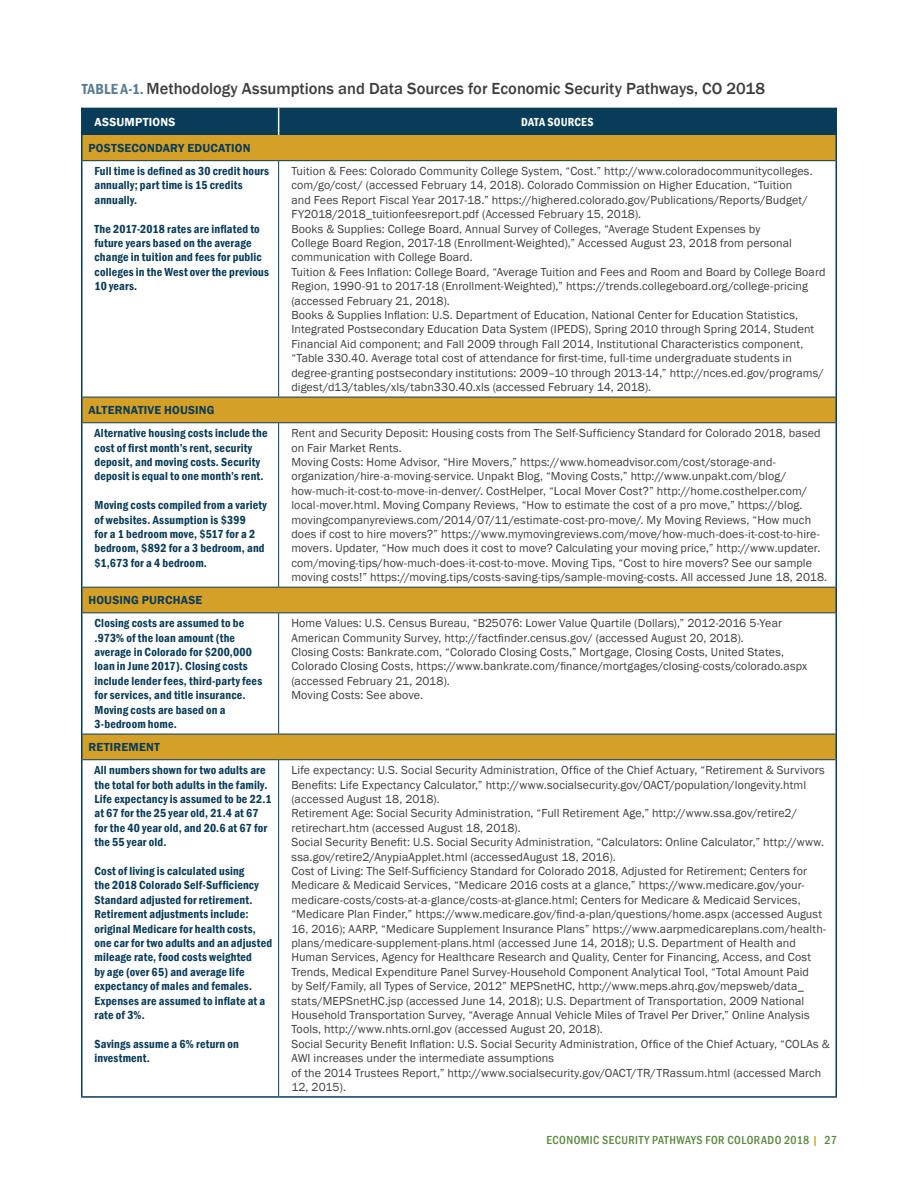
<style>
.page{position:relative;width:918px;height:1188px;background:#fff}
.page>*{position:absolute;margin:0;border:0;box-sizing:border-box;transform-origin:0 0}
.t1{font:500 16.5px "Franklin Gothic";color:#3e3e3f}
.t2{font:12px/14.4px "Franklin Gothic";letter-spacing:.01em;color:#3e3e3f}
.t3{font:600 condensed 12px/14.4px "Franklin Gothic";letter-spacing:.015em;color:#093c59}
.t4{font:600 12px "Franklin Gothic";letter-spacing:.015em;color:#093c59}
.t5{font:500 condensed 12px "Franklin Gothic";letter-spacing:.035em;color:#58883c}
.t6{font:600 12px "Franklin Gothic";letter-spacing:.02em;color:#fff}
.t7{font:600 condensed 12px "Franklin Gothic";letter-spacing:.015em;color:#fff}
.s1{font-weight:600;font-stretch:condensed;font-size:15px;color:#5a7d97}
.s2{color:#d5a027}
</style>
<div class="page">
<svg style="left:82px;top:397px;width:754px;height:363px"></svg>
<hr style="left:836px;top:161px;width:1px;height:236px;background:#093c59">
<hr style="left:836px;top:423px;width:1px;height:164px;background:#093c59">
<hr style="left:836px;top:613px;width:1px;height:121px;background:#093c59">
<hr style="left:836px;top:760px;width:1px;height:336px;background:#093c59">
<svg style="left:81px;top:108px;width:756px;height:53px;background:#6a6b41"></svg>
<hr style="left:81px;top:161px;width:1px;height:236px;background:#093c59">
<svg style="left:81px;top:397px;width:1px;height:26px"></svg>
<svg style="left:836px;top:397px;width:1px;height:26px"></svg>
<hr style="left:81px;top:423px;width:1px;height:164px;background:#093c59">
<svg style="left:81px;top:587px;width:1px;height:26px"></svg>
<svg style="left:836px;top:587px;width:1px;height:26px"></svg>
<hr style="left:81px;top:613px;width:1px;height:121px;background:#093c59">
<svg style="left:81px;top:734px;width:1px;height:26px"></svg>
<svg style="left:836px;top:734px;width:1px;height:26px"></svg>
<hr style="left:81px;top:760px;width:1px;height:336px;background:#093c59">
<hr style="left:81px;top:1096px;width:198px;height:2px;background:#093c59">
<hr style="left:279px;top:1096px;width:558px;height:2px;background:#093c59">
<hr style="left:82px;top:160px;width:197px;height:1px;background:#093c59">
<hr style="left:279px;top:160px;width:556px;height:1px;background:#093c59">
<hr style="left:278px;top:161px;width:1px;height:236px;background:#093c59">
<hr style="left:82px;top:397px;width:197px;height:1px;background:#093c59">
<hr style="left:279px;top:397px;width:556px;height:1px;background:#093c59">
<hr style="left:82px;top:422px;width:197px;height:1px;background:#093c59">
<hr style="left:279px;top:422px;width:556px;height:1px;background:#093c59">
<hr style="left:278px;top:423px;width:1px;height:164px;background:#093c59">
<hr style="left:82px;top:587px;width:197px;height:1px;background:#093c59">
<hr style="left:279px;top:587px;width:556px;height:1px;background:#093c59">
<hr style="left:82px;top:612px;width:197px;height:1px;background:#093c59">
<hr style="left:279px;top:612px;width:556px;height:1px;background:#093c59">
<hr style="left:278px;top:613px;width:1px;height:121px;background:#093c59">
<hr style="left:82px;top:734px;width:197px;height:1px;background:#093c59">
<hr style="left:279px;top:734px;width:556px;height:1px;background:#093c59">
<hr style="left:82px;top:759px;width:197px;height:1px;background:#093c59">
<hr style="left:279px;top:759px;width:556px;height:1px;background:#093c59">
<hr style="left:278px;top:760px;width:1px;height:336px;background:#093c59">
<h1 class="t1" style="left:82px;top:78px;width:685px"><span class="s1">Table A-1.</span> Methodology Assumptions and Data Sources for Economic Security Pathways, CO 2018</h1>
<p class="t6" style="left:95px;top:114px;width:82px">ASSUMPTIONS</p>
<p class="t7" style="left:521px;top:114px;width:74px">DATA SOURCES</p>
<p class="t4" style="left:89px;top:141px;width:164px">POSTSECONDARY EDUCATION</p>
<p class="t3" style="left:95px;top:164px;width:176px">Full time is defined as 30 credit hours annually; part time is 15 credits annually.</p>
<p class="t3" style="left:95px;top:221px;width:176px">The 2017-2018 rates are inflated to future years based on the average change in tuition and fees for public colleges in the West over the previous<br>10 years.</p>
<p class="t2" style="left:291px;top:164px;width:536px">Tuition &amp; Fees: Colorado Community College System, “Cost.” http://www.coloradocommunitycolleges. com/go/cost/ (accessed February 14, 2018). Colorado Commission on Higher Education, “Tuition<br>and Fees Report Fiscal Year 2017-18.” https://highered.colorado.gov/Publications/Reports/Budget/ FY2018/2018_tuitionfeesreport.pdf (Accessed February 15, 2018).<br>Books &amp; Supplies: College Board, Annual Survey of Colleges, “Average Student Expenses by<br>College Board Region, 2017-18 (Enrollment-Weighted),” Accessed August 23, 2018 from personal communication with College Board.<br>Tuition &amp; Fees Inflation: College Board, “Average Tuition and Fees and Room and Board by College Board Region, 1990-91 to 2017-18 (Enrollment-Weighted),” https://trends.collegeboard.org/college-pricing (accessed February 21, 2018).<br>Books &amp; Supplies Inflation: U.S. Department of Education, National Center for Education Statistics, Integrated Postsecondary Education Data System (IPEDS), Spring 2010 through Spring 2014, Student Financial Aid component; and Fall 2009 through Fall 2014, Institutional Characteristics component, “Table 330.40. Average total cost of attendance for first-time, full-time undergraduate students in degree-granting postsecondary institutions: 2009–10 through 2013-14,” http://nces.ed.gov/programs/ digest/d13/tables/xls/tabn330.40.xls (accessed February 14, 2018).</p>
<p class="t4" style="left:89px;top:403px;width:128px">ALTERNATIVE HOUSING</p>
<p class="t3" style="left:95px;top:426px;width:175px">Alternative housing costs include the cost of first month’s rent, security deposit, and moving costs. Security deposit is equal to one month’s rent.</p>
<p class="t3" style="left:95px;top:498px;width:174px">Moving costs compiled from a variety of websites. Assumption is $399<br>for a 1 bedroom move, $517 for a 2 bedroom, $892 for a 3 bedroom, and $1,673 for a 4 bedroom.</p>
<p class="t2" style="left:291px;top:426px;width:537px">Rent and Security Deposit: Housing costs from The Self-Sufficiency Standard for Colorado 2018, based on Fair Market Rents.<br>Moving Costs: Home Advisor, “Hire Movers,” https://www.homeadvisor.com/cost/storage-and&shy;organization/hire-a-moving-service. Unpakt Blog, “Moving Costs,” http://www.unpakt.com/blog/ how-much-it-cost-to-move-in-denver/. CostHelper, “Local Mover Cost?” http://home.costhelper.com/ local-mover.html. Moving Company Reviews, “How to estimate the cost of a pro move,” https://blog. movingcompanyreviews.com/2014/07/11/estimate-cost-pro-move/. My Moving Reviews, “How much does if cost to hire movers?” https://www.mymovingreviews.com/move/how-much-does-it-cost-to-hire&shy;movers. Updater, “How much does it cost to move? Calculating your moving price,” http://www.updater. com/moving-tips/how-much-does-it-cost-to-move. Moving Tips, “Cost to hire movers? See our sample moving costs!” https://moving.tips/costs-saving-tips/sample-moving-costs. All accessed June 18, 2018.</p>
<p class="t4" style="left:89px;top:593px;width:116px">HOUSING PURCHASE</p>
<p class="t3" style="left:95px;top:616px;width:169px">Closing costs are assumed to be .973% of the loan amount (the average in Colorado for $200,000 loan in June 2017). Closing costs include lender fees, third-party fees for services, and title insurance.<br>Moving costs are based on a<br>3-bedroom home.</p>
<p class="t2" style="left:291px;top:616px;width:517px">Home Values: U.S. Census Bureau, “B25076: Lower Value Quartile (Dollars),” 2012-2016 5-Year American Community Survey, http://factfinder.census.gov/ (accessed August 20, 2018).<br>Closing Costs: Bankrate.com, “Colorado Closing Costs,” Mortgage, Closing Costs, United States, Colorado Closing Costs, https://www.bankrate.com/finance/mortgages/closing-costs/colorado.aspx (accessed February 21, 2018).<br>Moving Costs: See above.</p>
<p class="t4" style="left:89px;top:740px;width:73px">RETIREMENT</p>
<p class="t3" style="left:95px;top:763px;width:179px">All numbers shown for two adults are the total for both adults in the family.<br>Life expectancy is assumed to be 22.1 at 67 for the 25 year old, 21.4 at 67 for the 40 year old, and 20.6 at 67 for the 55 year old.</p>
<p class="t3" style="left:95px;top:864px;width:179px">Cost of living is calculated using<br>the 2018 Colorado Self-Sufficiency<br>Standard adjusted for retirement.<br>Retirement adjustments include: original Medicare for health costs, one car for two adults and an adjusted mileage rate, food costs weighted<br>by age (over 65) and average life expectancy of males and females.<br>Expenses are assumed to inflate at a rate of 3%.</p>
<p class="t3" style="left:95px;top:1036px;width:146px">Savings assume a 6% return on investment.</p>
<p class="t2" style="left:291px;top:763px;width:540px">Life expectancy: U.S. Social Security Administration, Office of the Chief Actuary, “Retirement &amp; Survivors Benefits: Life Expectancy Calculator,” http://www.socialsecurity.gov/OACT/population/longevity.html (accessed August 18, 2018).<br>Retirement Age: Social Security Administration, “Full Retirement Age,” http://www.ssa.gov/retire2/ retirechart.htm (accessed August 18, 2018).<br>Social Security Benefit: U.S. Social Security Administration, “Calculators: Online Calculator,” http://www. ssa.gov/retire2/AnypiaApplet.html (accessedAugust 18, 2016).<br>Cost of Living: The Self-Sufficiency Standard for Colorado 2018, Adjusted for Retirement; Centers for Medicare &amp; Medicaid Services, “Medicare 2016 costs at a glance,” https://www.medicare.gov/your&shy;medicare-costs/costs-at-a-glance/costs-at-glance.html; Centers for Medicare &amp; Medicaid Services, “Medicare Plan Finder,” https://www.medicare.gov/find-a-plan/questions/home.aspx (accessed August 16, 2016); AARP, “Medicare Supplement Insurance Plans” https://www.aarpmedicareplans.com/health&shy;plans/medicare-supplement-plans.html (accessed June 14, 2018); U.S. Department of Health and Human Services, Agency for Healthcare Research and Quality, Center for Financing, Access, and Cost Trends, Medical Expenditure Panel Survey-Household Component Analytical Tool, “Total Amount Paid<br>by Self/Family, all Types of Service, 2012” MEPSnetHC, http://www.meps.ahrq.gov/mepsweb/data_ stats/MEPSnetHC.jsp (accessed June 14, 2018); U.S. Department of Transportation, 2009 National Household Transportation Survey, “Average Annual Vehicle Miles of Travel Per Driver,” Online Analysis Tools, http://www.nhts.ornl.gov (accessed August 20, 2018).<br>Social Security Benefit Inflation: U.S. Social Security Administration, Office of the Chief Actuary, “COLAs &amp; AWI increases under the intermediate assumptions<br>of the 2014 Trustees Report,” http://www.socialsecurity.gov/OACT/TR/TRassum.html (accessed March 12, 2015).</p>
<p class="t5" style="left:547px;top:1132px;width:292px">ECONOMIC SECURITY PATHWAYS FOR COLORADO 2018 <span class="s2">|</span> 27</p>
</div>
